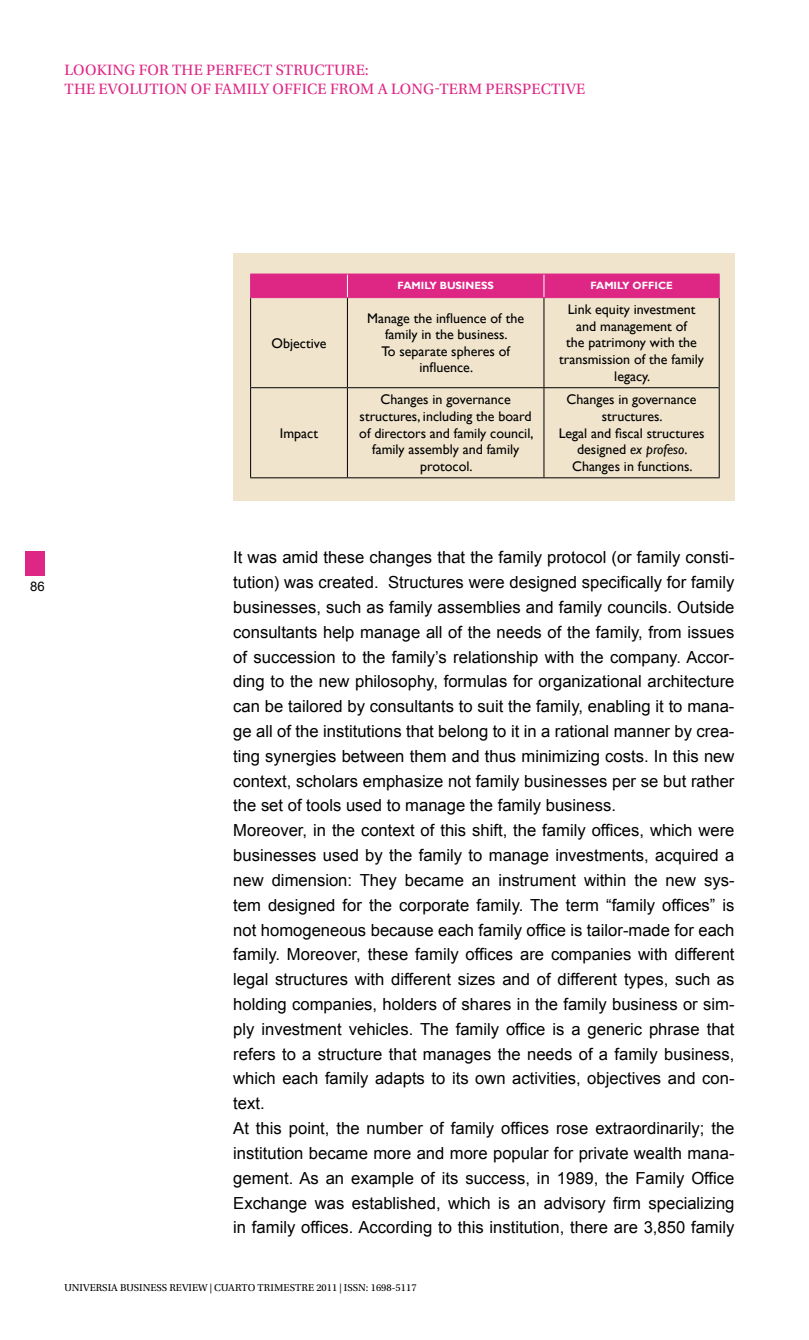
<style>
.page{position:relative;width:809px;height:1340px;background:#fff}
.page>*{position:absolute;margin:0;border:0;box-sizing:border-box;transform-origin:0 0}
.t1{font:16.62px/24.8px "Arial";color:#000}
.t2{font:15.75px/18.9px "Utopia Std";letter-spacing:.01em;color:#de2685}
.t3{font:14px/16.6px "Gill Sans";color:#000;text-align:center}
.t4{font:13.12px "Arial";color:#000}
.t5{font:10.5px "Utopia Std";color:#000}
.t6{font:700 10.5px "Gill Sans";color:#fff}
.s1{font-style:italic}
</style>
<div class="page">
<div style="left:25px;top:551px;width:20px;height:24px;background:#de2685"></div>
<div style="left:233px;top:254px;width:501px;height:247px;background:#f0e4cc"></div>
<hr style="left:250px;top:298px;width:1px;height:90px;background:#000">
<hr style="left:250px;top:388px;width:1px;height:89px;background:#000">
<hr style="left:250px;top:297px;width:97px;height:1px;background:#de2685">
<hr style="left:251px;top:387px;width:96px;height:1px;background:#000">
<hr style="left:250px;top:477px;width:97px;height:1px;background:#000">
<div style="left:250px;top:274px;width:469px;height:23px;background:#de2685"></div>
<hr style="left:347px;top:297px;width:197px;height:1px;background:#de2685">
<hr style="left:544px;top:297px;width:175px;height:1px;background:#de2685">
<hr style="left:347px;top:298px;width:1px;height:89px;background:#000">
<hr style="left:543px;top:298px;width:1px;height:89px;background:#000">
<hr style="left:718px;top:298px;width:1px;height:90px;background:#000">
<hr style="left:347px;top:388px;width:1px;height:89px;background:#000">
<hr style="left:543px;top:388px;width:1px;height:89px;background:#000">
<hr style="left:718px;top:388px;width:1px;height:89px;background:#000">
<hr style="left:347px;top:387px;width:197px;height:1px;background:#000">
<hr style="left:544px;top:387px;width:174px;height:1px;background:#000">
<hr style="left:347px;top:477px;width:197px;height:1px;background:#000">
<hr style="left:544px;top:477px;width:175px;height:1px;background:#000">
<hr style="left:250px;top:273px;width:97px;height:1px;background:#de2685">
<hr style="left:347px;top:273px;width:197px;height:1px;background:#de2685">
<hr style="left:544px;top:273px;width:175px;height:1px;background:#de2685">
<p class="t2" style="left:65px;top:61px;width:522px">LOOKING FOR THE PERFECT STRUCTURE:<br>THE EVOLUTION OF FAMILY OFFICE FROM A LONG-TERM PERSPECTIVE</p>
<p class="t3" style="left:272px;top:335px;width:56px">Objective</p>
<p class="t3" style="left:280px;top:425px;width:40px">Impact</p>
<p class="t6" style="left:397px;top:279px;width:76px">FAMILY BUSINESS</p>
<p class="t6" style="left:590px;top:279px;width:51px">FAMILY OFF</p>
<p class="t6" style="left:654px;top:279px;width:12px">ICE</p>
<p class="t3" style="left:367px;top:310px;width:158px">Manage the influence of the family in the business.<br>To separate spheres of influence.</p>
<p class="t3" style="left:559px;top:301px;width:146px">Link equity investment and management of<br>the patrimony with the transmission of the family legacy.</p>
<p class="t3" style="left:359px;top:391px;width:176px">Changes in governance structures, including the board of directors and family council, family assembly and family protocol.</p>
<p class="t3" style="left:558px;top:391px;width:147px">Changes in governance structures.<br>Legal and fiscal structures designed <span class="s1">ex profeso</span>.<br>Changes in functions.</p>
<p class="t4" style="left:30px;top:577px;width:16px">86</p>
<p class="t1" style="left:233px;top:545px;width:503px">It was amid these changes that the family protocol (or family consti&shy;tution) was created. Structures were designed specifically for family businesses, such as family assemblies and family councils. Outside consultants help manage all of the needs of the family, from issues of succession to the family’s relationship with the company. Accor&shy;ding to the new philosophy, formulas for organizational architecture can be tailored by consultants to suit the family, enabling it to mana&shy;ge all of the institutions that belong to it in a rational manner by crea&shy;ting synergies between them and thus minimizing costs. In this new context, scholars emphasize not family businesses per se but rather the set of tools used to manage the family business.<br>Moreover, in the context of this shift, the family offices, which were businesses used by the family to manage investments, acquired a new dimension: They became an instrument within the new sys&shy;tem designed for the corporate family. The term “family offices” is not homogeneous because each family office is tailor-made for each family. Moreover, these family offices are companies with different legal structures with different sizes and of different types, such as holding companies, holders of shares in the family business or sim&shy;ply investment vehicles. The family office is a generic phrase that refers to a structure that manages the needs of a family business, which each family adapts to its own activities, objectives and con&shy;text.<br>At this point, the number of family offices rose extraordinarily; the institution became more and more popular for private wealth mana&shy;gement. As an example of its success, in 1989, the Family Office Exchange was established, which is an advisory firm specializing in family offices. According to this institution, there are 3,850 family</p>
<p class="t5" style="left:64px;top:1281px;width:226px">UNIVERSIA BUSINESS REVIEW | CUARTO TRIMESTRE</p>
<p class="t5" style="left:316px;top:1281px;width:102px">2011 | ISSN: 1698-5117</p>
</div>
